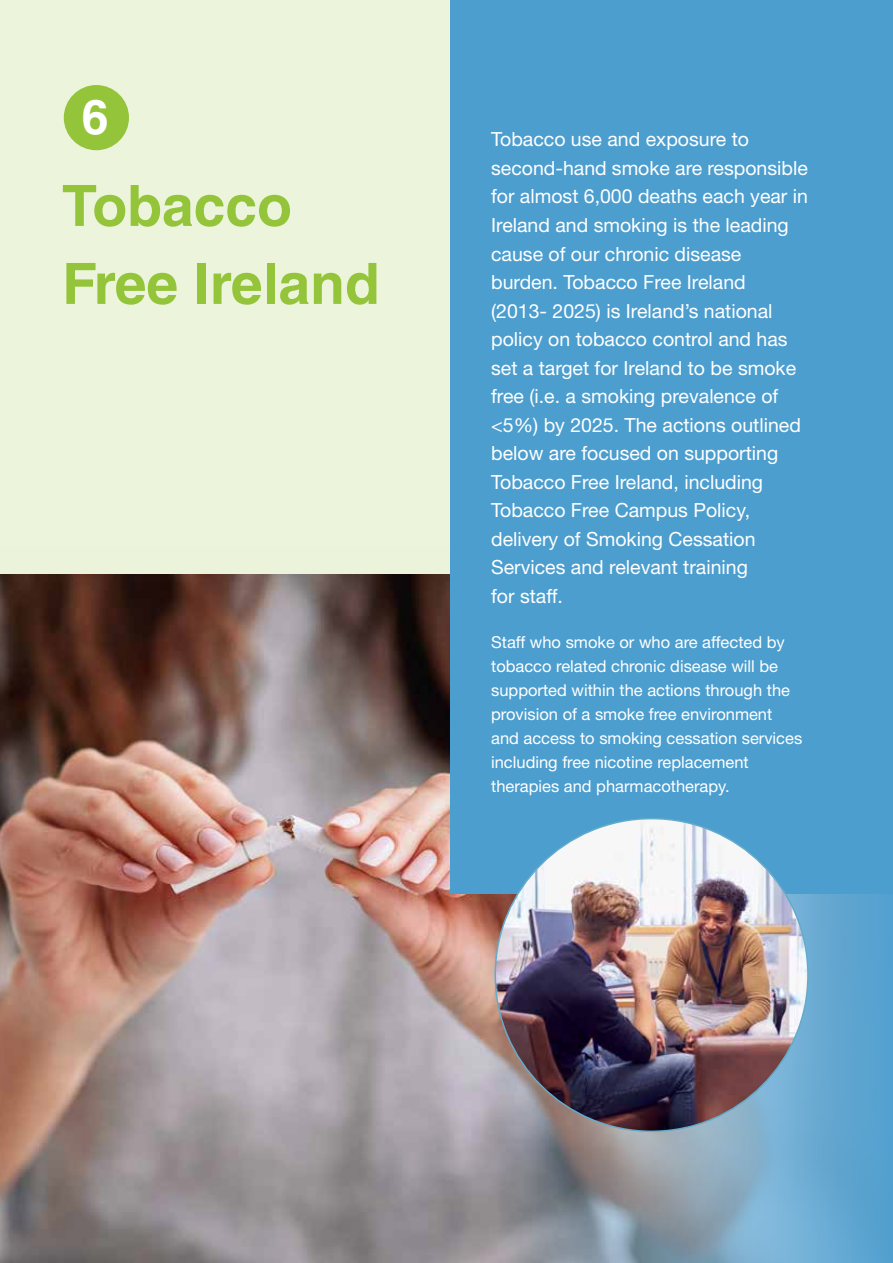
<style>
.page{position:relative;width:893px;height:1263px;background:#fff}
.page>*{position:absolute;margin:0;border:0;box-sizing:border-box;transform-origin:0 0}
.t1{font:700 57px/78px "Helvetica LT Std";color:#94c43a}
.t2{font:700 48.3px "Helvetica LT Std";color:#fff}
.t3{font:19.5px/28.5px "Helvetica Neue LT Pro";color:#fff}
.t4{font:16.5px/24px "Helvetica Neue LT Pro";color:#fff}
</style>
<div class="page">
<div style="left:0;top:0;width:459px;height:816px;background:#edf4dc"></div>
<img style="left:0;top:546px;width:893px;height:717px">
<div style="left:451px;top:0;width:442px;height:893px;background:#4c9ecf"></div>
<div style="left:64px;top:85px;width:65px;height:65px;background:#94c43a;border-radius:50%"></div>
<img style="left:495px;top:819px;width:313px;height:312px;border-radius:156px">
<h2 class="t2" style="left:82px;top:88px;width:28px">6</h2>
<h1 class="t1" style="left:62px;top:166px;width:319px">Tobacco<br>Free Ireland</h1>
<p class="t3" style="left:491px;top:125px;width:318px">Tobacco use and exposure to second-hand smoke are responsible for almost 6,000 deaths each year in<br>Ireland and smoking is the leading cause of our chronic disease burden. Tobacco Free Ireland<br>(2013- 2025) is Ireland’s national policy on tobacco control and has set a target for Ireland to be smoke free (i.e. a smoking prevalence of &lt;5%) by 2025. The actions outlined below are focused on supporting<br>Tobacco Free Ireland, including<br>Tobacco Free Campus Policy, delivery of Smoking Cessation<br>Services and relevant training<br>for staff.</p>
<p class="t4" style="left:491px;top:629px;width:313px">Staff who smoke or who are affected by tobacco related chronic disease will be supported within the actions through the provision of a smoke free environment and access to smoking cessation services including free nicotine replacement therapies and pharmacotherapy.</p>
</div>
